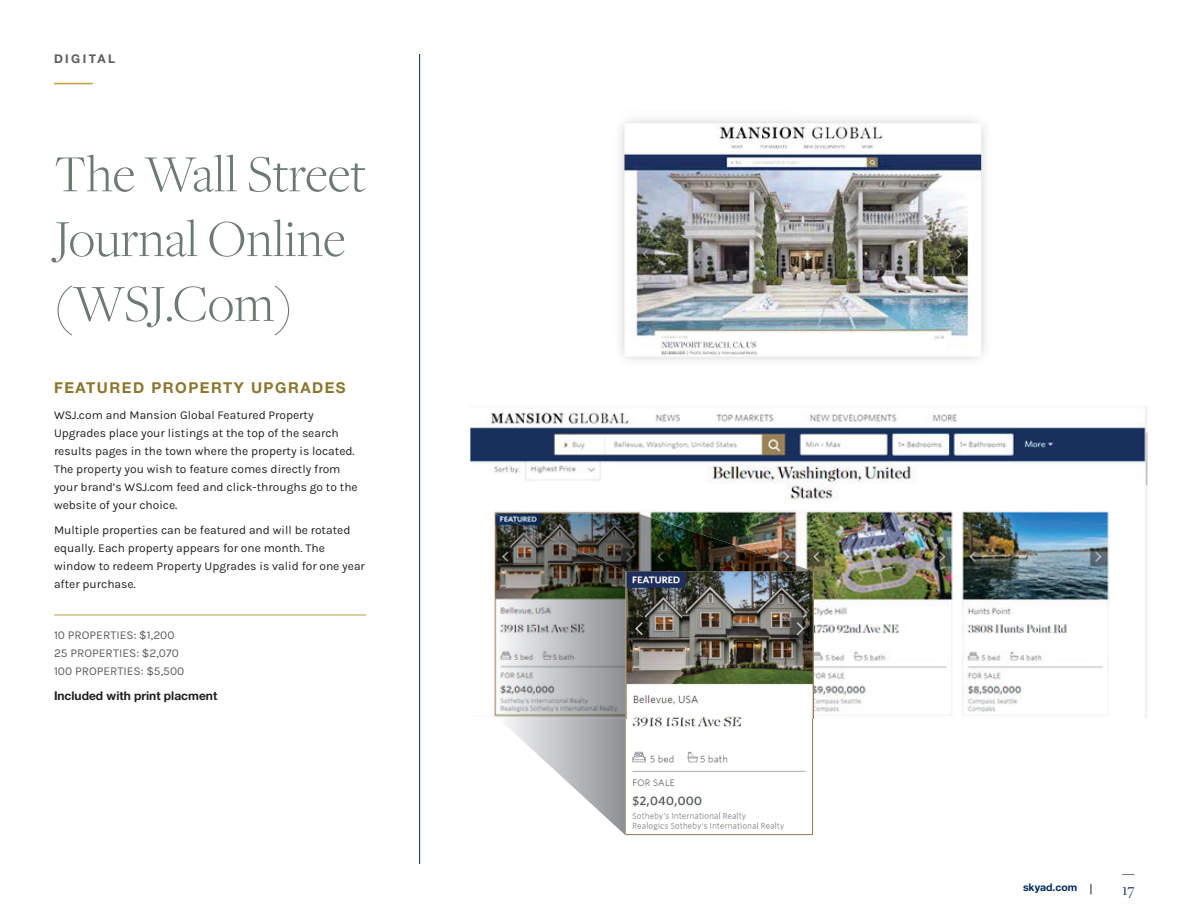
<style>
.page{position:relative;width:1188px;height:918px;background:#fff}
.page>*{position:absolute;margin:0;border:0;box-sizing:border-box;transform-origin:0 0}
.t1{font:300 54px/64.8px "Freight Disp Pro";color:#6d7a72}
.t2{font:16.5px "Freight Disp Pro";color:#00295c}
.t3{font:700 15px "Helvetica Neue LT Std";letter-spacing:.1em;color:#8c752c}
.t4{font:12px/18px "Karla";color:#231f20}
.t5{font:12px/18px "Karla";color:#5d5d5d}
.t6{font:700 12px "Helvetica Neue LT Std";color:#231f20}
.t7{font:700 12px "Helvetica Neue LT Std";letter-spacing:.2em;color:#5d5d5d}
.t8{font:700 10.5px "Helvetica Neue LT Std";color:#00295c}
</style>
<div class="page">
<hr style="left:54px;top:83px;width:39px;height:1px;background:#c19b3d">
<svg style="left:1122px;top:874px;width:13px;height:1px"></svg>
<hr style="left:54px;top:615px;width:312px;height:1px;background:#c19b3d">
<hr style="left:419px;top:54px;width:1px;height:810px;background:#00295c">
<img style="left:470px;top:406px;width:678px;height:312px">
<img style="left:625px;top:571px;width:188px;height:264px">
<svg style="left:505px;top:718px;width:120px;height:117px"></svg>
<img style="left:495px;top:571px;width:130px;height:147px">
<img style="left:495px;top:514px;width:318px;height:57px">
<img style="left:620px;top:119px;width:366px;height:242px">
<p class="t7" style="left:54px;top:51px;width:63px">DIGITAL</p>
<h1 class="t1" style="left:54px;top:140px;width:314px">The Wall Street<br>Journal Online (WSJ.Com)</h1>
<p class="t3" style="left:54px;top:378px;width:293px">FEATURED PROPERTY UPGRADES</p>
<p class="t4" style="left:54px;top:406px;width:305px">WSJ.com and Mansion Global Featured Property Upgrades place your listings at the top of the search results pages in the town where the property is located.<br>The property you wish to feature comes directly from your brand’s WSJ.com feed and click-throughs go to the website of your choice.</p>
<p class="t4" style="left:54px;top:520px;width:312px">Multiple properties can be featured and will be rotated equally. Each property appears for one month. The window to redeem Property Upgrades is valid for one year after purchase.</p>
<p class="t5" style="left:54px;top:626px;width:132px">10 PROPERTIES: $1,200<br>25 PROPERTIES: $2,070<br>100 PROPERTIES: $5,500</p>
<p class="t6" style="left:54px;top:689px;width:165px">Included with print placment</p>
<p class="t8" style="left:1023px;top:881px;width:56px">skyad.com</p>
<h2 class="t2" style="left:1122px;top:879px;width:14px">17</h2>
</div>
